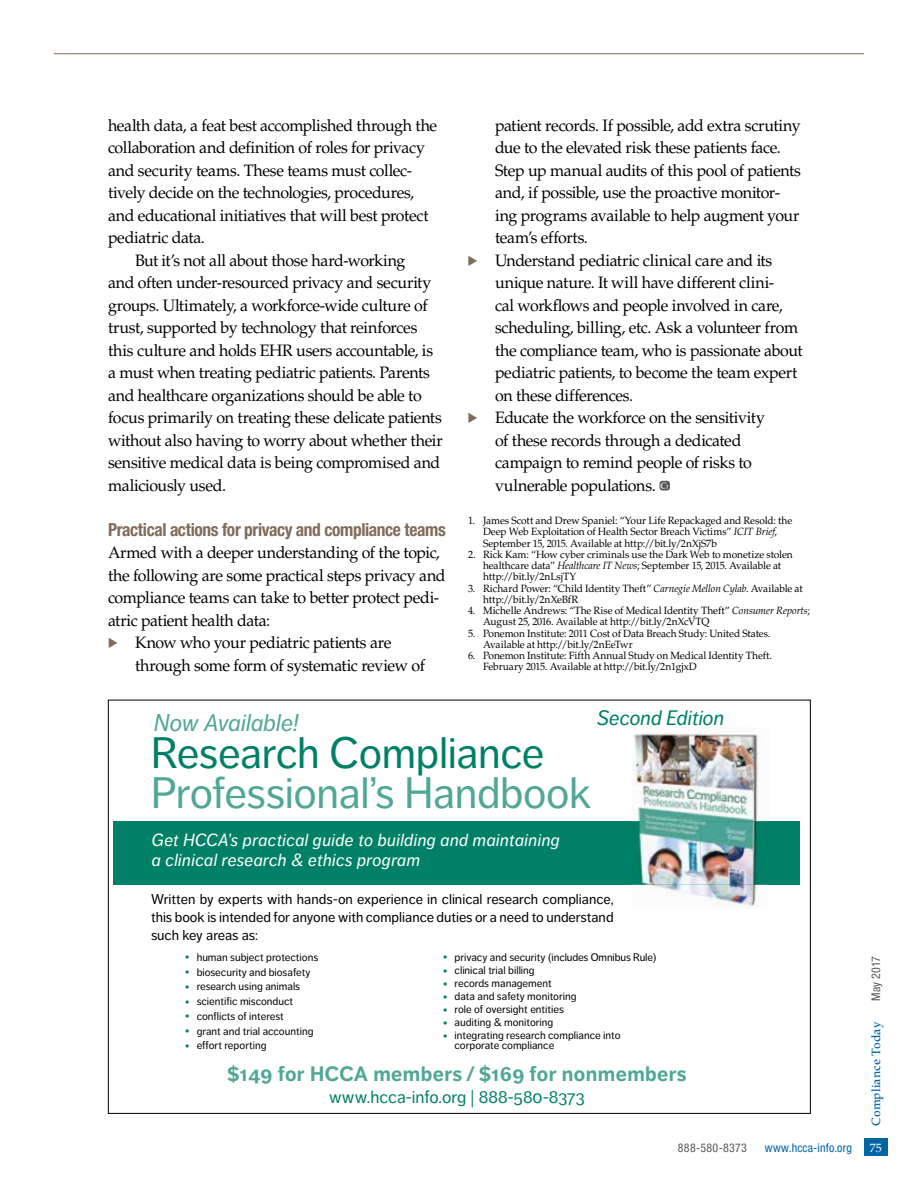
<style>
.page{position:relative;width:918px;height:1188px;background:#fff}
.page>*{position:absolute;margin:0;border:0;box-sizing:border-box;transform-origin:0 0}
.t1{font:43.65px "Dagny Pro";letter-spacing:-.01em;color:#50a796}
.t2{font:43.65px "Dagny Pro";letter-spacing:-.01em;color:#008066}
.t3{font:italic 24px "Dagny Pro";color:#50a796}
.t4{font:700 20.7px "Dagny Pro";letter-spacing:.02em;color:#50a796}
.t5{font:italic 20.7px "Dagny Pro";color:#008066}
.t6{font:700 condensed 18px "Helvetica Neue LT Std";letter-spacing:-.02em;color:#806c5a}
.t7{font:italic 17.4px/19.6px "Dagny Pro";letter-spacing:.02em;color:#fff}
.t8{font:17.4px "Dagny Pro";color:#008066}
.t9{font:16.5px/22.5px "Palatino LT Std";letter-spacing:-.025em;color:#000}
.t10{font:14.1px/18.3px "Dagny Pro";color:#000;text-align:justify}
.t11{font:condensed 12px "Helvetica Neue LT Std";letter-spacing:.02em;color:#58595b}
.t12{font:condensed 12px "Helvetica Neue LT Std";letter-spacing:.01em;color:#0065a4}
.t13{font:500 12px "Palatino LT Std";letter-spacing:.005em;color:#0065a4}
.t14{font:12px "Palatino LT Std";color:#fff}
.t15{font:10.95px/9.9px "Dagny Pro";color:#000}
.t16{font:10.5px/11.2px "Palatino LT Std";letter-spacing:-.01em;color:#000}
.s1{font-family:"Mar Vo Sym";color:#806c5a}
.s2{font-style:italic}
.s3{color:#008066}
.s4{font-family:"Minion Pro"}
</style>
<div class="page">
<div style="left:864px;top:1139px;width:24px;height:17px;background:#0065a4"></div>
<hr style="left:54px;top:54px;width:810px;height:1px;background:#806c5a">
<div style="left:114px;top:821px;width:686px;height:64px;background:#008066"></div>
<img style="left:631px;top:727px;width:138px;height:179px">
<svg style="left:659px;top:481px;width:11px;height:9px"></svg>
<svg style="left:660px;top:482px;width:9px;height:7px"></svg>
<p class="t9" style="left:108px;top:114px;width:331px">health data, a feat best accomplished through the</p>
<p class="t9" style="left:108px;top:136px;width:318px">collaboration and definition of roles for privacy</p>
<p class="t9" style="left:108px;top:159px;width:306px">and security teams. These teams must collec-</p>
<p class="t9" style="left:108px;top:181px;width:308px">tively decide on the technologies, procedures,</p>
<p class="t9" style="left:108px;top:204px;width:322px">and educational initiatives that will best protect</p>
<p class="t9" style="left:108px;top:226px;width:98px">pediatric data.</p>
<p class="t9" style="left:135px;top:249px;width:272px">But it’s not all about those hard-working</p>
<p class="t9" style="left:108px;top:271px;width:325px">and often under-resourced privacy and security</p>
<p class="t9" style="left:108px;top:294px;width:321px">groups. Ultimately, a workforce-wide culture of</p>
<p class="t9" style="left:108px;top:316px;width:311px">trust, supported by technology that reinforces</p>
<p class="t9" style="left:108px;top:339px;width:327px">this culture and holds EHR users accountable, is</p>
<p class="t9" style="left:108px;top:361px;width:324px">a must when treating pediatric patients. Parents</p>
<p class="t9" style="left:108px;top:384px;width:315px">and healthcare organizations should be able to</p>
<p class="t9" style="left:108px;top:406px;width:335px">focus primarily on treating these delicate patients</p>
<p class="t9" style="left:108px;top:429px;width:336px">without also having to worry about whether their</p>
<p class="t9" style="left:108px;top:452px;width:334px">sensitive medical data is being compromised and</p>
<p class="t9" style="left:108px;top:474px;width:120px">maliciously used.</p>
<p class="t6" style="left:108px;top:518px;width:339px">Practical actions for privacy and compliance teams</p>
<p class="t9" style="left:108px;top:541px;width:339px">Armed with a deeper understanding of the topic, the following are some practical steps privacy and compliance teams can take to better protect pedi&shy;atric patient health data:<br><span class="s1">·</span> Know who your pediatric patients are</p>
<p class="t9" style="left:135px;top:654px;width:292px">through some form of systematic review of</p>
<p class="t9" style="left:495px;top:114px;width:307px">patient records. If possible, add extra scrutiny</p>
<p class="t9" style="left:495px;top:136px;width:287px">due to the elevated risk these patients face.</p>
<p class="t9" style="left:495px;top:159px;width:307px">Step up manual audits of this pool of patients</p>
<p class="t9" style="left:495px;top:181px;width:287px">and, if possible, use the proactive monitor-</p>
<p class="t9" style="left:495px;top:204px;width:306px">ing programs available to help augment your</p>
<p class="t9" style="left:495px;top:226px;width:94px">team’s efforts.</p>
<p class="t9" style="left:468px;top:249px;width:306px"><span class="s1">·</span> Understand pediatric clinical care and its</p>
<p class="t9" style="left:495px;top:271px;width:281px">unique nature. It will have different clini-</p>
<p class="t9" style="left:495px;top:294px;width:289px">cal workflows and people involved in care,</p>
<p class="t9" style="left:495px;top:316px;width:305px">scheduling, billing, etc. Ask a volunteer from</p>
<p class="t9" style="left:495px;top:339px;width:309px">the compliance team, who is passionate about</p>
<p class="t9" style="left:495px;top:361px;width:304px">pediatric patients, to become the team expert</p>
<p class="t9" style="left:495px;top:384px;width:140px">on these differences.</p>
<p class="t9" style="left:468px;top:406px;width:299px"><span class="s1">·</span> Educate the workforce on the sensitivity</p>
<p class="t9" style="left:495px;top:429px;width:248px">of these records through a dedicated</p>
<p class="t9" style="left:495px;top:451px;width:258px">campaign to remind people of risks to</p>
<p class="t9" style="left:495px;top:474px;width:162px">vulnerable populations.</p>
<p class="t16" style="left:483px;top:515px;width:311px;text-indent:-15px">1. James Scott and Drew Spaniel: “Your Life Repackaged and Resold: the<br>Deep Web Exploitation of Health Sector Breach Victims” <span class="s2">ICIT Brief</span>,<br>September 15, 2015. Available at http://bit.ly/2nXjS7b</p>
<p class="t16" style="left:483px;top:549px;width:311px;text-indent:-15px">2. Rick Kam: “How cyber criminals use the Dark Web to monetize stolen healthcare data” <span class="s2">Healthcare IT News</span>; September 15, 2015. Available at http://bit.ly/2nLsjTY</p>
<p class="t16" style="left:483px;top:583px;width:321px;text-indent:-15px">3. Richard Power: “Child Identity Theft” <span class="s2">Carnegie Mellon Cylab</span>. Available at http://bit.ly/2nXeBfR</p>
<p class="t16" style="left:483px;top:605px;width:328px;text-indent:-15px">4. Michelle Andrews: “The Rise of Medical Identity Theft” <span class="s2">Consumer Reports</span>;<br>August 25, 2016. Available at http://bit.ly/2nXcVTQ</p>
<p class="t16" style="left:483px;top:628px;width:289px;text-indent:-15px">5. Ponemon Institute: 2011 Cost of Data Breach Study: United States.<br>Available at http://bit.ly/2nEeTwr</p>
<p class="t16" style="left:483px;top:650px;width:291px;text-indent:-15px">6. Ponemon Institute: Fifth Annual Study on Medical Identity Theft.<br>February 2015. Available at http://bit.ly/2n1gjxD</p>
<h2 class="t3" style="left:154px;top:709px;width:146px">Now Available!</h2>
<p class="t5" style="left:597px;top:706px;width:129px">Second Edition</p>
<h1 class="t2" style="left:151px;top:728px;width:395px">Research Compliance</h1>
<h1 class="t1" style="left:151px;top:768px;width:442px">Professional’s Handbook</h1>
<p class="t7" style="left:152px;top:831px;width:410px">Get HCCA’s practical guide to building and maintaining a clinical research &amp; ethics program</p>
<p class="t10" style="left:151px;top:890px;width:464px">Written by experts with hands-on experience in clinical research compliance, this book is intended for anyone with compliance duties or a need to understand such key areas as:</p>
<p class="t15" style="left:185px;top:952px;width:135px"><span class="s3">•</span> human subject protections</p>
<p class="t15" style="left:185px;top:967px;width:127px"><span class="s3">•</span> biosecurity and biosafety</p>
<p class="t15" style="left:185px;top:982px;width:117px"><span class="s3">•</span> research using animals</p>
<p class="t15" style="left:185px;top:996px;width:110px"><span class="s3">•</span> scientific misconduct</p>
<p class="t15" style="left:185px;top:1011px;width:100px"><span class="s3">•</span> conflicts of interest</p>
<p class="t15" style="left:185px;top:1026px;width:130px"><span class="s3">•</span> grant and trial accounting</p>
<p class="t15" style="left:185px;top:1041px;width:83px"><span class="s3">•</span> effort reporting</p>
<p class="t15" style="left:443px;top:952px;width:215px"><span class="s3">•</span> privacy and security (includes Omnibus Rule)</p>
<p class="t15" style="left:443px;top:965px;width:93px"><span class="s3">•</span> clinical trial billing</p>
<p class="t15" style="left:443px;top:978px;width:111px"><span class="s3">•</span> records management</p>
<p class="t15" style="left:443px;top:991px;width:135px"><span class="s3">•</span> data and safety monitoring</p>
<p class="t15" style="left:443px;top:1005px;width:123px"><span class="s3">•</span> role of oversight entities</p>
<p class="t15" style="left:443px;top:1018px;width:112px"><span class="s3">•</span> auditing &amp; monitoring</p>
<p class="t15" style="left:455px;top:1031px;width:167px;text-indent:-12px"><span class="s3">•</span> integrating research compliance into corporate compliance</p>
<p class="t4" style="left:227px;top:1062px;width:461px">$149 for HCCA members / $169 for nonmembers</p>
<p class="t8" style="left:329px;top:1087px;width:257px">www.hcca-info.org <span class="s4">|</span> 888-580-8373</p>
<p class="t11" style="left:869px;top:1001px;width:46px;rotate:-90deg">May 2017</p>
<p class="t13" style="left:869px;top:1126px;width:106px;rotate:-90deg">Compliance Today</p>
<p class="t11" style="left:678px;top:1141px;width:71px">888-580-8373</p>
<p class="t12" style="left:765px;top:1141px;width:89px">www.hcca-info.org</p>
<p class="t14" style="left:870px;top:1141px;width:13px">75</p>
</div>
